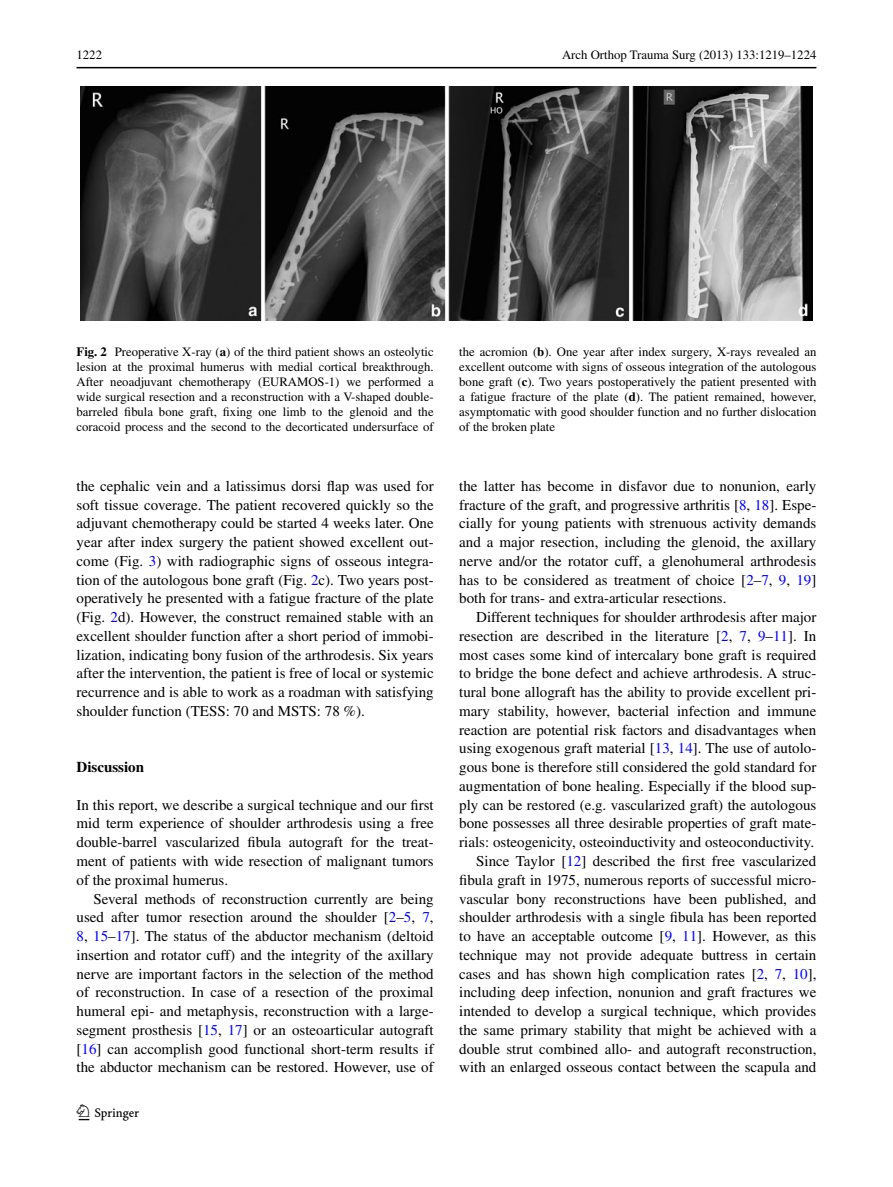
<style>
.page{position:relative;width:893px;height:1187px;background:#fff}
.page>*{position:absolute;margin:0;border:0;box-sizing:border-box;transform-origin:0 0}
.t1{font:22.5px "Springnew";color:#000}
.Para-Indent{font:15px/18.8px "Times";color:#000;text-align:justify}
.Para{font:15px/18.8px "Times";color:#000;text-align:justify}
.Section1{font:700 15px "Times";color:#000}
.fig_p{font:12.75px/15px "Times";color:#000;text-align:justify}
.s1{font-weight:700}
.s2{color:#00f}
</style>
<div class="page">
<hr style="left:77px;top:67px;width:739px;height:1px;background:#000">
<img style="left:81px;top:87px;width:731px;height:233px">
<p class="fig_p" style="left:77px;top:48px;width:27px">1222</p>
<p class="fig_p" style="left:562px;top:48px;width:256px">Arch Orthop Trauma Surg (2013) 133:1219–1224</p>
<p class="fig_p" style="left:77px;top:344px;width:359px"><span class="s1">Fig. 2</span> Preoperative X-ray (<span class="s1">a</span>) of the third patient shows an osteolytic lesion at the proximal humerus with medial cortical breakthrough.<br>After neoadjuvant chemotherapy (EURAMOS-1) we performed a wide surgical resection and a reconstruction with a V-shaped double&shy;barreled fibula bone graft, fixing one limb to the glenoid and the coracoid process and the second to the decorticated undersurface of</p>
<p class="fig_p" style="left:459px;top:344px;width:359px">the acromion (<span class="s1">b</span>). One year after index surgery, X-rays revealed an excellent outcome with signs of osseous integration of the autologous bone graft (<span class="s1">c</span>). Two years postoperatively the patient presented with a fatigue fracture of the plate (<span class="s1">d</span>). The patient remained, however, asymptomatic with good shoulder function and no further dislocation of the broken plate</p>
<p class="Para" style="left:77px;top:476px;width:359px">the cephalic vein and a latissimus dorsi flap was used for soft tissue coverage. The patient recovered quickly so the adjuvant chemotherapy could be started 4 weeks later. One year after index surgery the patient showed excellent out&shy;come (Fig. <span class="s2">3</span>) with radiographic signs of osseous integra&shy;tion of the autologous bone graft (Fig. <span class="s2">2</span>c). Two years post&shy;operatively he presented with a fatigue fracture of the plate (Fig. <span class="s2">2</span>d). However, the construct remained stable with an excellent shoulder function after a short period of immobi&shy;lization, indicating bony fusion of the arthrodesis. Six years after the intervention, the patient is free of local or systemic recurrence and is able to work as a roadman with satisfying shoulder function (TESS: 70 and MSTS: 78 %).</p>
<p class="Section1" style="left:77px;top:758px;width:69px">Discussion</p>
<p class="Para" style="left:77px;top:795px;width:359px">In this report, we describe a surgical technique and our first mid term experience of shoulder arthrodesis using a free double-barrel vascularized fibula autograft for the treat&shy;ment of patients with wide resection of malignant tumors of the proximal humerus.</p>
<p class="Para-Indent" style="left:77px;top:889px;width:359px;text-indent:17px">Several methods of reconstruction currently are being used after tumor resection around the shoulder [<span class="s2">2</span>–<span class="s2">5</span>, <span class="s2">7</span>, <span class="s2">8</span>, <span class="s2">15</span>–<span class="s2">17</span>]. The status of the abductor mechanism (deltoid insertion and rotator cuff) and the integrity of the axillary nerve are important factors in the selection of the method of reconstruction. In case of a resection of the proximal humeral epi- and metaphysis, reconstruction with a large&shy;segment prosthesis [<span class="s2">15</span>, <span class="s2">17</span>] or an osteoarticular autograft [<span class="s2">16</span>] can accomplish good functional short-term results if the abductor mechanism can be restored. However, use of</p>
<h1 class="t1" style="left:79px;top:1104px;width:62px">1 3</h1>
<p class="Para-Indent" style="left:459px;top:476px;width:359px">the latter has become in disfavor due to nonunion, early fracture of the graft, and progressive arthritis [<span class="s2">8</span>, <span class="s2">18</span>]. Espe&shy;cially for young patients with strenuous activity demands and a major resection, including the glenoid, the axillary nerve and/or the rotator cuff, a glenohumeral arthrodesis has to be considered as treatment of choice [<span class="s2">2</span>–<span class="s2">7</span>, <span class="s2">9</span>, <span class="s2">19</span>] both for trans- and extra-articular resections.</p>
<p class="Para-Indent" style="left:459px;top:607px;width:359px;text-indent:17px">Different techniques for shoulder arthrodesis after major resection are described in the literature [<span class="s2">2</span>, <span class="s2">7</span>, <span class="s2">9</span>–<span class="s2">11</span>]. In most cases some kind of intercalary bone graft is required to bridge the bone defect and achieve arthrodesis. A struc&shy;tural bone allograft has the ability to provide excellent pri&shy;mary stability, however, bacterial infection and immune reaction are potential risk factors and disadvantages when using exogenous graft material [<span class="s2">13</span>, <span class="s2">14</span>]. The use of autolo&shy;gous bone is therefore still considered the gold standard for augmentation of bone healing. Especially if the blood sup&shy;ply can be restored (e.g. vascularized graft) the autologous bone possesses all three desirable properties of graft mate&shy;rials: osteogenicity, osteoinductivity and osteoconductivity.</p>
<p class="Para-Indent" style="left:459px;top:851px;width:359px;text-indent:17px">Since Taylor [<span class="s2">12</span>] described the first free vascularized fibula graft in 1975, numerous reports of successful micro&shy;vascular bony reconstructions have been published, and shoulder arthrodesis with a single fibula has been reported to have an acceptable outcome [<span class="s2">9</span>, <span class="s2">11</span>]. However, as this technique may not provide adequate buttress in certain cases and has shown high complication rates [<span class="s2">2</span>, <span class="s2">7</span>, <span class="s2">10</span>], including deep infection, nonunion and graft fractures we intended to develop a surgical technique, which provides the same primary stability that might be achieved with a double strut combined allo- and autograft reconstruction, with an enlarged osseous contact between the scapula and</p>
</div>
